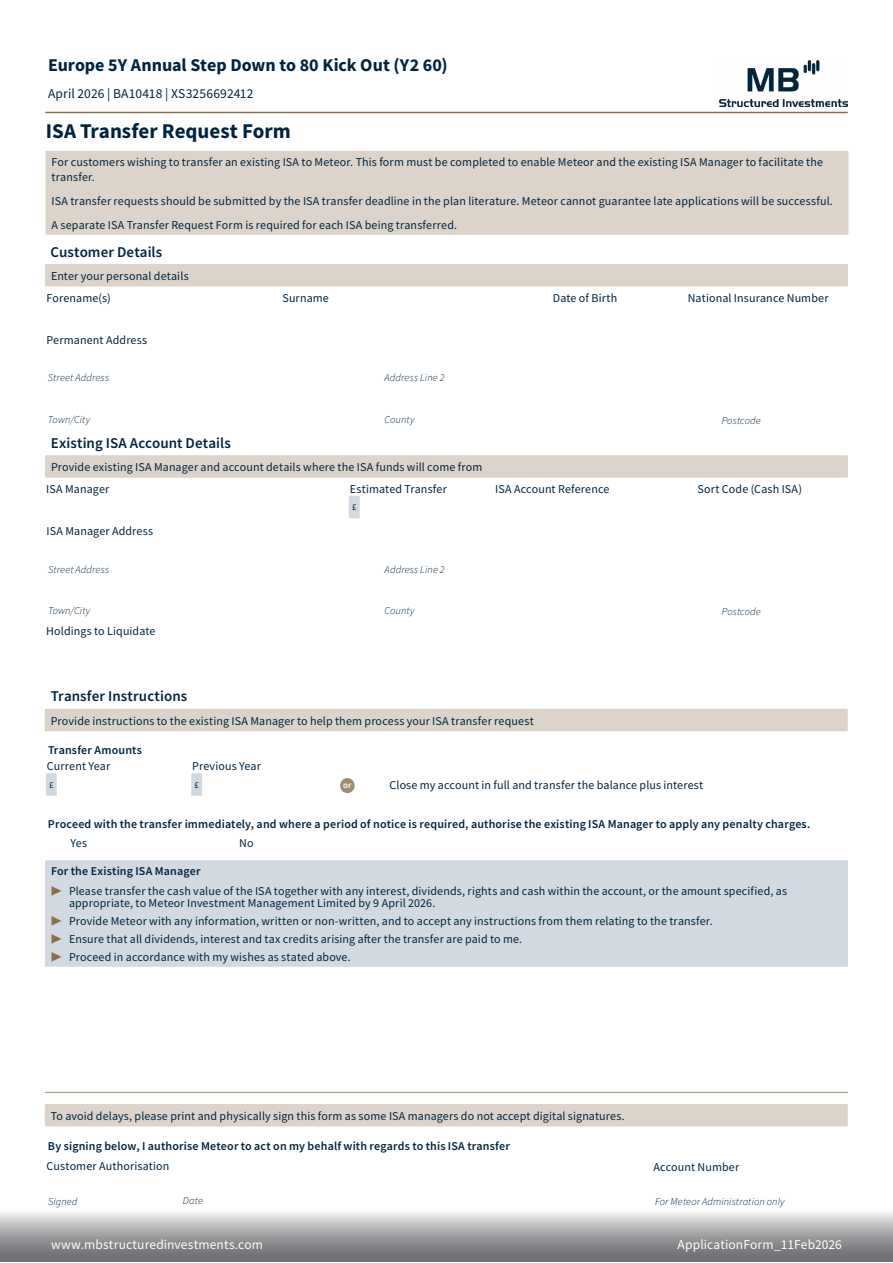
<style>
.page{position:relative;width:893px;height:1263px;background:#fff}
.page>*{position:absolute;margin:0;border:0;box-sizing:border-box;transform-origin:0 0}
.t1{font:700 21px "Source Sans Pro";color:#00243e}
.t2{font:700 18px "Source Sans Pro";color:#00243e}
.t3{font:600 15px "Source Sans Pro";letter-spacing:.005em;color:#00243e}
.t4{font:13.5px "Source Sans Pro";letter-spacing:.005em;color:#fff}
.t5{font:13.5px "Source Sans Pro";letter-spacing:.01em;color:#00243e}
.t6{font:12px/18px "Source Sans Pro";letter-spacing:.01em;color:#00243e}
.t7{font:600 12px "Source Sans Pro";letter-spacing:.015em;color:#00243e}
.t8{font:italic 300 10.5px "Source Sans Pro";letter-spacing:.01em;color:#00243e}
.t9{font:9px "Source Sans Pro";color:#00243e}
.t10{font:600 9px "Source Sans Pro";color:#fff}
.s1{font-weight:600}
.s2{color:#8b6f4e}
</style>
<div class="page">
<hr style="left:45px;top:112px;width:803px;height:1px;background:#8b6f4e">
<svg style="left:0;top:1212px;width:893px;height:50px;background:#a1a2a4"></svg>
<hr style="left:45px;top:1092px;width:803px;height:1px;background:#a28c71">
<div style="left:45px;top:455px;width:803px;height:23px;background:#dcd4ca;border-radius:2px"></div>
<div style="left:45px;top:264px;width:803px;height:22px;background:#dcd4ca;border-radius:2px"></div>
<div style="left:45px;top:1104px;width:803px;height:22px;background:#dcd4ca;border-radius:2px"></div>
<div style="left:45px;top:709px;width:803px;height:22px;background:#dcd4ca;border-radius:2px"></div>
<div style="left:46px;top:151px;width:802px;height:84px;background:#dcd4ca;border-radius:2px"></div>
<div style="left:45px;top:860px;width:803px;height:107px;background:#d2d9e0;border-radius:2px"></div>
<svg style="left:46px;top:773px;width:11px;height:23px"></svg>
<svg style="left:191px;top:773px;width:11px;height:23px"></svg>
<div style="left:340px;top:778px;width:15px;height:15px;background:#a28c71;border-radius:7px"></div>
<svg style="left:349px;top:496px;width:11px;height:22px"></svg>
<img style="left:719px;top:60px;width:129px;height:46px">
<h2 class="t2" style="left:48px;top:52px;width:401px">Europe 5Y Annual Step Down to 80 Kick Out (Y2 60)</h2>
<p class="t5" style="left:48px;top:84px;width:207px">April 2026 | BA10418 | XS3256692412</p>
<h1 class="t1" style="left:46px;top:117px;width:246px">ISA Transfer Request Form</h1>
<p class="t6" style="left:52px;top:154px;width:773px;line-height:15px">For customers wishing to transfer an existing ISA to Meteor. This form must be completed to enable Meteor and the existing ISA Manager to facilitate the transfer.</p>
<p class="t6" style="left:52px;top:189px;width:783px;line-height:24px">ISA transfer requests should be submitted by the ISA transfer deadline in the plan literature. Meteor cannot guarantee late applications will be successful.<br>A separate ISA Transfer Request Form is required for each ISA being transferred.</p>
<p class="t3" style="left:50px;top:242px;width:113px">Customer Details</p>
<p class="t6" style="left:51px;top:267px;width:139px">Enter your personal details</p>
<p class="t6" style="left:47px;top:288px;width:66px">Forename(s)</p>
<p class="t6" style="left:282px;top:288px;width:48px">Surname</p>
<p class="t6" style="left:553px;top:288px;width:66px">Date of Birth</p>
<p class="t6" style="left:688px;top:288px;width:142px">National Insurance Number</p>
<p class="t6" style="left:46px;top:331px;width:102px">Permanent Address</p>
<p class="t8" style="left:48px;top:371px;width:63px">Street Address</p>
<p class="t8" style="left:384px;top:371px;width:62px">Address Line 2</p>
<p class="t8" style="left:48px;top:413px;width:44px">Town/City</p>
<p class="t8" style="left:384px;top:413px;width:32px">County</p>
<p class="t8" style="left:722px;top:414px;width:41px">Postcode</p>
<p class="t3" style="left:51px;top:433px;width:182px">Existing ISA Account Details</p>
<p class="t6" style="left:51px;top:458px;width:433px">Provide existing ISA Manager and account details where the ISA funds will come from</p>
<p class="t6" style="left:46px;top:480px;width:65px">ISA Manager</p>
<p class="t6" style="left:350px;top:480px;width:99px">Estimated Transfer</p>
<p class="t6" style="left:495px;top:480px;width:116px">ISA Account Reference</p>
<p class="t6" style="left:697px;top:480px;width:106px">Sort Code (Cash ISA)</p>
<p class="t9" style="left:352px;top:502px;width:6px">£</p>
<p class="t6" style="left:47px;top:522px;width:108px">ISA Manager Address</p>
<p class="t8" style="left:48px;top:563px;width:63px">Street Address</p>
<p class="t8" style="left:385px;top:563px;width:62px">Address Line 2</p>
<p class="t8" style="left:48px;top:604px;width:44px">Town/City</p>
<p class="t8" style="left:384px;top:604px;width:32px">County</p>
<p class="t8" style="left:722px;top:605px;width:41px">Postcode</p>
<p class="t6" style="left:46px;top:621px;width:111px">Holdings to Liquidate</p>
<p class="t3" style="left:51px;top:686px;width:138px">Transfer Instructions</p>
<p class="t6" style="left:51px;top:711px;width:484px">Provide instructions to the existing ISA Manager to help them process your ISA transfer request</p>
<p class="t7" style="left:48px;top:742px;width:96px">Transfer Amounts</p>
<p class="t6" style="left:47px;top:757px;width:65px">Current Year</p>
<p class="t9" style="left:49px;top:779px;width:6px">£</p>
<p class="t6" style="left:192px;top:757px;width:70px">Previous Year</p>
<p class="t9" style="left:194px;top:779px;width:6px">£</p>
<p class="t10" style="left:343px;top:779px;width:10px">or</p>
<p class="t6" style="left:390px;top:776px;width:315px">Close my account in full and transfer the balance plus interest</p>
<p class="t7" style="left:48px;top:816px;width:764px">Proceed with the transfer immediately, and where a period of notice is required, authorise the existing ISA Manager to apply any penalty charges.</p>
<p class="t6" style="left:71px;top:834px;width:18px">Yes</p>
<p class="t6" style="left:239px;top:834px;width:16px">No</p>
<p class="t6" style="left:51px;top:861px;width:738px;line-height:19.5px"><span class="s1">For the Existing ISA Manager<br></span><span class="s2">▶</span> Please transfer the cash value of the ISA together with any interest, dividends, rights and cash within the account, or the amount specified, as</p>
<p class="t6" style="left:51px;top:894px;width:663px;text-indent:18px">appropriate, to Meteor Investment Management Limited by 9 April 2026.<br><span class="s2">▶</span> Provide Meteor with any information, written or non-written, and to accept any instructions from them relating to the transfer. <span class="s2">▶</span> Ensure that all dividends, interest and tax credits arising after the transfer are paid to me.<br><span class="s2">▶</span> Proceed in accordance with my wishes as stated above.</p>
<p class="t6" style="left:51px;top:1107px;width:575px">To avoid delays, please print and physically sign this form as some ISA managers do not accept digital signatures.</p>
<p class="t7" style="left:48px;top:1138px;width:463px">By signing below, I authorise Meteor to act on my behalf with regards to this ISA transfer</p>
<p class="t6" style="left:47px;top:1157px;width:124px">Customer Authorisation</p>
<p class="t8" style="left:48px;top:1195px;width:31px">Signed</p>
<p class="t8" style="left:183px;top:1194px;width:22px">Date</p>
<p class="t4" style="left:51px;top:1236px;width:213px">www.mbstructuredinvestments.com</p>
<p class="t6" style="left:653px;top:1158px;width:87px">Account Number</p>
<p class="t8" style="left:655px;top:1195px;width:131px">For Meteor Administration only</p>
<p class="t4" style="left:678px;top:1236px;width:166px">ApplicationForm_11Feb2026</p>
</div>
